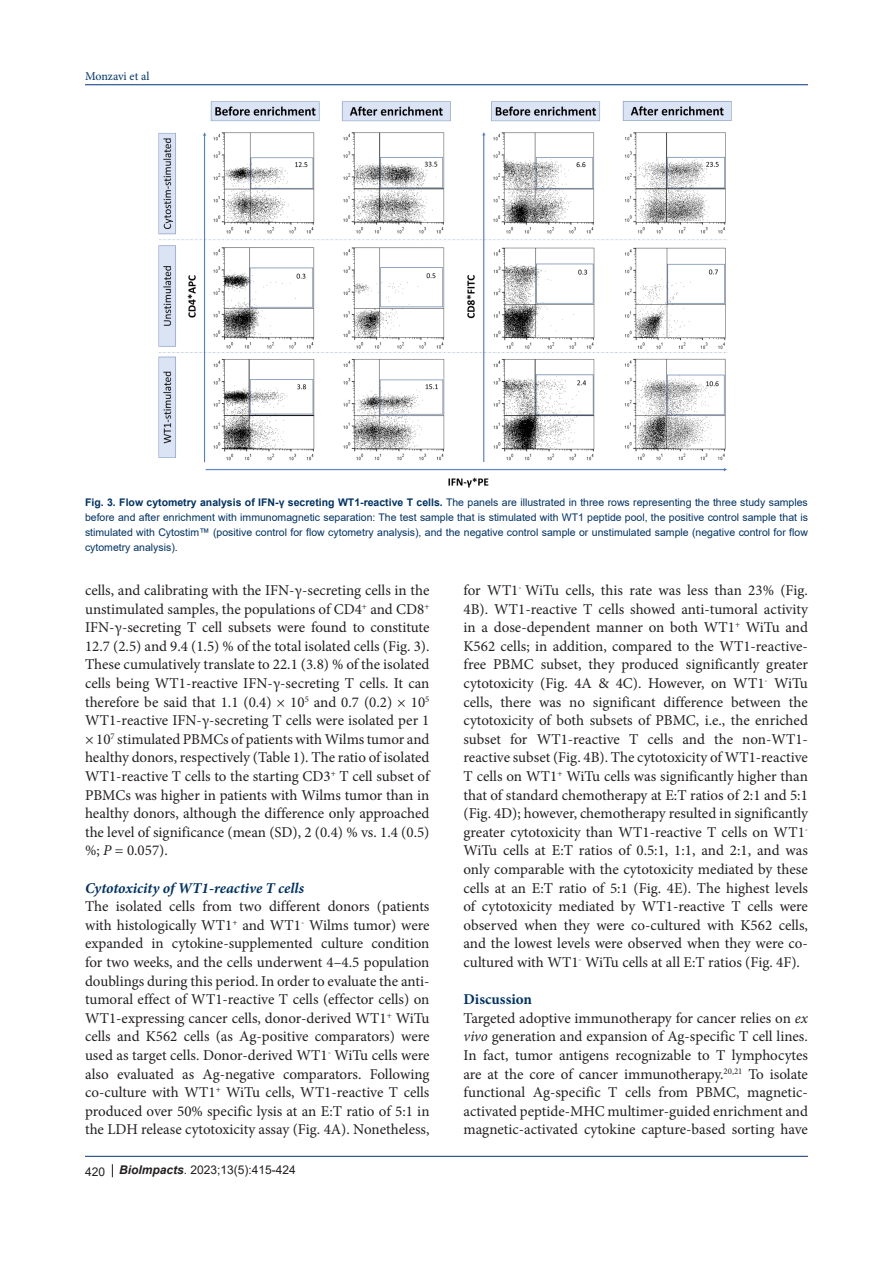
<style>
.page{position:relative;width:893px;height:1263px;background:#fff}
.page>*{position:absolute;margin:0;border:0;box-sizing:border-box;transform-origin:0 0}
.t1{font:15px/18.6px "Minion Pro";color:#231f20;text-align:justify}
.t2{font:italic 700 15px "Minion Pro";color:#003264}
.t3{font:700 15px "Minion Pro";color:#003264}
.t4{font:12px "Arial";color:#231f20}
.t5{font:12px "Minion Pro";color:#003466}
.t6{font:10.5px/15px "Arial";color:#003264;text-align:justify}
.s1{font-weight:700}
.s2{font-style:italic}
.s3{font-weight:700;font-style:italic}
</style>
<div class="page">
<hr style="left:85px;top:84px;width:723px;height:1px;background:#053278">
<hr style="left:85px;top:1156px;width:723px;height:1px;background:#053278">
<svg style="left:112px;top:1164px;width:1px;height:13px"></svg>
<img style="left:158px;top:101px;width:574px;height:387px">
<p class="t5" style="left:85px;top:68px;width:66px">Monzavi et al</p>
<p class="t6" style="left:85px;top:495px;width:724px"><span class="s1">Fig. 3. Flow cytometry analysis of IFN-γ secreting WT1-reactive T cells.</span> The panels are illustrated in three rows representing the three study samples before and after enrichment with immunomagnetic separation: The test sample that is stimulated with WT1 peptide pool, the positive control sample that is stimulated with Cytostim™ (positive control for flow cytometry analysis), and the negative control sample or unstimulated sample (negative control for flow cytometry analysis).</p>
<p class="t1" style="left:85px;top:581px;width:346px">cells, and calibrating with the IFN-γ-secreting cells in the unstimulated samples, the populations of CD4<sup>+</sup> and CD8<sup>+ </sup>IFN-γ-secreting T cell subsets were found to constitute 12.7 (2.5) and 9.4 (1.5) % of the total isolated cells (Fig. 3).<br>These cumulatively translate to 22.1 (3.8) % of the isolated cells being WT1-reactive IFN-γ-secreting T cells. It can therefore be said that 1.1 (0.4) × 10<sup>5</sup> and 0.7 (0.2) × 10<sup>5<br></sup>WT1-reactive IFN-γ-secreting T cells were isolated per 1 × 10<sup>7</sup> stimulated PBMCs of patients with Wilms tumor and healthy donors, respectively (Table 1). The ratio of isolated WT1-reactive T cells to the starting CD3<sup>+</sup> T cell subset of PBMCs was higher in patients with Wilms tumor than in healthy donors, although the difference only approached the level of significance (mean (SD), 2 (0.4) % vs. 1.4 (0.5) %; <span class="s2">P</span> = 0.057).</p>
<p class="t2" style="left:85px;top:877px;width:221px">Cytotoxicity of WT1-reactive T cells</p>
<p class="t1" style="left:85px;top:897px;width:346px">The isolated cells from two different donors (patients with histologically WT1<sup>+</sup> and WT1<sup>-</sup> Wilms tumor) were expanded in cytokine-supplemented culture condition for two weeks, and the cells underwent 4–4.5 population doublings during this period. In order to evaluate the anti&shy;tumoral effect of WT1-reactive T cells (effector cells) on WT1-expressing cancer cells, donor-derived WT1<sup>+</sup> WiTu cells and K562 cells (as Ag-positive comparators) were used as target cells. Donor-derived WT1<sup>-</sup> WiTu cells were also evaluated as Ag-negative comparators. Following co-culture with WT1<sup>+</sup> WiTu cells, WT1-reactive T cells produced over 50% specific lysis at an E:T ratio of 5:1 in the LDH release cytotoxicity assay (Fig. 4A). Nonetheless,</p>
<p class="t4" style="left:85px;top:1162px;width:212px">420 <span class="s3">BioImpacts</span>. 2023;13(5):415-424</p>
<p class="t1" style="left:463px;top:581px;width:346px">for WT1<sup>-</sup> WiTu cells, this rate was less than 23% (Fig.<br>4B). WT1-reactive T cells showed anti-tumoral activity in a dose-dependent manner on both WT1<sup>+</sup> WiTu and K562 cells; in addition, compared to the WT1-reactive&shy;free PBMC subset, they produced significantly greater cytotoxicity (Fig. 4A &amp; 4C). However, on WT1<sup>-</sup> WiTu cells, there was no significant difference between the cytotoxicity of both subsets of PBMC, i.e., the enriched subset for WT1-reactive T cells and the non-WT1- reactive subset (Fig. 4B). The cytotoxicity of WT1-reactive T cells on WT1<sup>+</sup> WiTu cells was significantly higher than that of standard chemotherapy at E:T ratios of 2:1 and 5:1 (Fig. 4D); however, chemotherapy resulted in significantly greater cytotoxicity than WT1-reactive T cells on WT1<sup>- </sup>WiTu cells at E:T ratios of 0.5:1, 1:1, and 2:1, and was only comparable with the cytotoxicity mediated by these cells at an E:T ratio of 5:1 (Fig. 4E). The highest levels of cytotoxicity mediated by WT1-reactive T cells were observed when they were co-cultured with K562 cells, and the lowest levels were observed when they were co&shy;cultured with WT1<sup>-</sup> WiTu cells at all E:T ratios (Fig. 4F).</p>
<p class="t3" style="left:463px;top:989px;width:70px">Discussion</p>
<p class="t1" style="left:463px;top:1009px;width:346px">Targeted adoptive immunotherapy for cancer relies on <span class="s2">ex vivo</span> generation and expansion of Ag-specific T cell lines.<br>In fact, tumor antigens recognizable to T lymphocytes are at the core of cancer immunotherapy.<sup>20,21</sup> To isolate functional Ag-specific T cells from PBMC, magnetic&shy;activated peptide-MHC multimer-guided enrichment and magnetic-activated cytokine capture-based sorting have</p>
</div>
